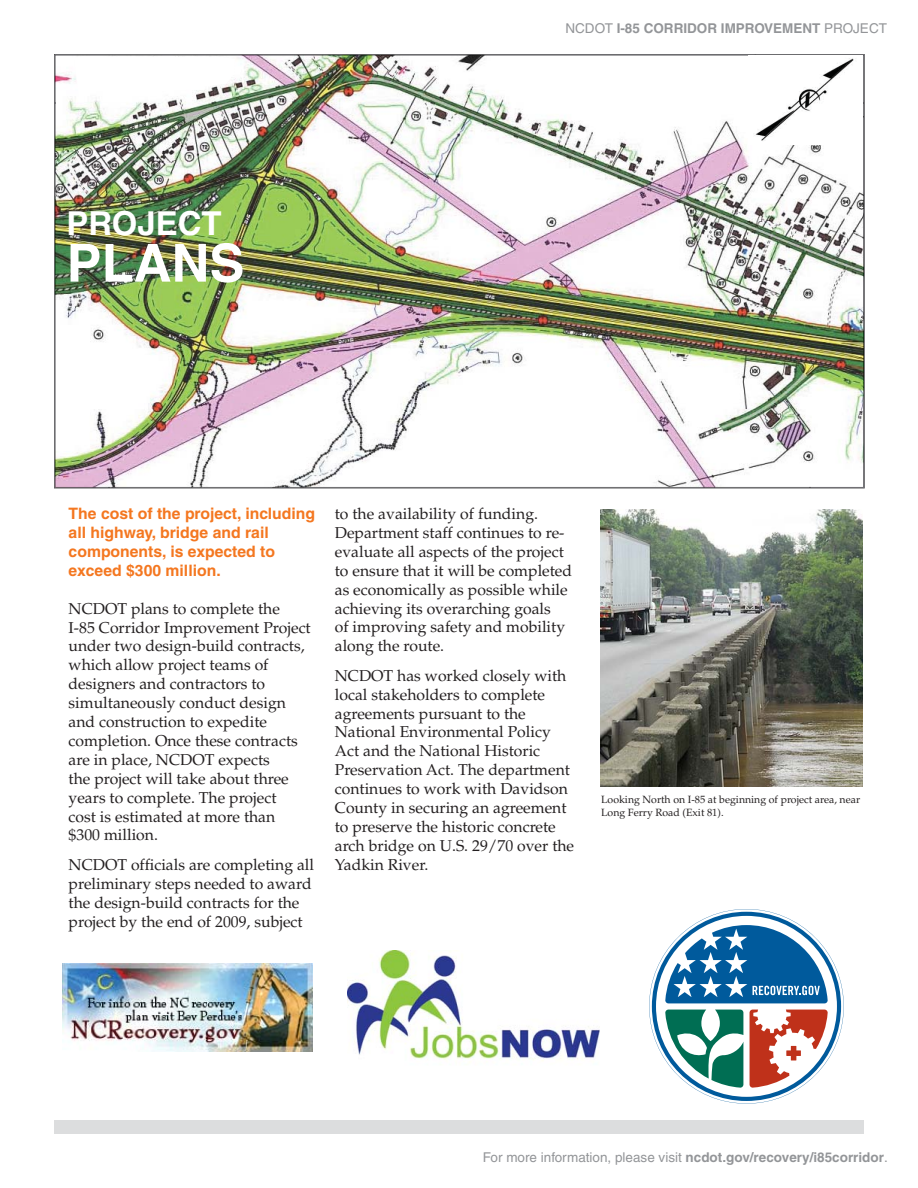
<style>
.page{position:relative;width:918px;height:1188px;background:#fff}
.page>*{position:absolute;margin:0;border:0;box-sizing:border-box;transform-origin:0 0}
.t1{font:700 52.5px "Helvetica";color:#fff}
.t2{font:700 33px "Helvetica";color:#fff}
.t3{font:15.75px/18.9px "Palatino";color:#231f20}
.t4{font:700 15.75px/18.9px "Helvetica";color:#f47720}
.t5{font:13.5px "Helvetica";color:#939598}
.t6{font:700 13.5px "Helvetica";color:#939598}
.t7{font:10.5px/12.6px "Palatino";color:#231f20}
.s1{font-weight:400}
.s2{font-weight:700}
</style>
<div class="page">
<img style="left:54px;top:54px;width:811px;height:434px">
<img style="left:55px;top:55px;width:809px;height:49px">
<img style="left:55px;top:102px;width:55px;height:386px">
<img style="left:809px;top:102px;width:55px;height:386px">
<img style="left:108px;top:486px;width:703px;height:2px">
<img style="left:63px;top:963px;width:250px;height:89px">
<svg style="left:649px;top:909px;width:195px;height:195px"></svg>
<svg style="left:74px;top:56px;width:161px;height:36px"></svg>
<div style="left:54px;top:1120px;width:810px;height:14px;background:#dcddde"></div>
<img style="left:601px;top:509px;width:262px;height:277px">
<img style="left:749px;top:56px;width:114px;height:88px">
<img style="left:348px;top:951px;width:252px;height:110px">
<h2 class="t2" style="left:67px;top:211px;width:157px">PROJECT</h2>
<h1 class="t1" style="left:67px;top:244px;width:179px">PLANS</h1>
<p class="t6" style="left:565px;top:23px;width:323px"><span class="s1">NCDOT</span> I-85 CORRIDOR IMPROVEMENT <span class="s1">PROJECT</span></p>
<p class="t4" style="left:69px;top:506px;width:248px">The cost of the project, including all highway, bridge and rail components, is expected to exceed $300 million.</p>
<p class="t3" style="left:69px;top:601px;width:244px">NCDOT plans to complete the<br>I-85 Corridor Improvement Project under two design-build contracts, which allow project teams of designers and contractors to simultaneously conduct design and construction to expedite completion. Once these contracts are in place, NCDOT expects<br>the project will take about three years to complete. The project<br>cost is estimated at more than<br>$300 million.</p>
<p class="t3" style="left:69px;top:857px;width:247px">NCDOT officials are completing all preliminary steps needed to award the design-build contracts for the project by the end of 2009, subject</p>
<p class="t3" style="left:335px;top:506px;width:239px">to the availability of funding.<br>Department staff continues to re&shy;evaluate all aspects of the project to ensure that it will be completed as economically as possible while achieving its overarching goals<br>of improving safety and mobility along the route.</p>
<p class="t3" style="left:335px;top:668px;width:241px">NCDOT has worked closely with local stakeholders to complete agreements pursuant to the<br>National Environmental Policy<br>Act and the National Historic<br>Preservation Act. The department continues to work with Davidson<br>County in securing an agreement to preserve the historic concrete arch bridge on U.S. 29/70 over the<br>Yadkin River.</p>
<p class="t7" style="left:601px;top:794px;width:260px">Looking North on I-85 at beginning of project area, near<br>Long Ferry Road (Exit 81).</p>
<p class="t5" style="left:483px;top:1153px;width:407px">For more information, please visit <span class="s2">ncdot.gov/recovery/i85corridor</span>.</p>
</div>
